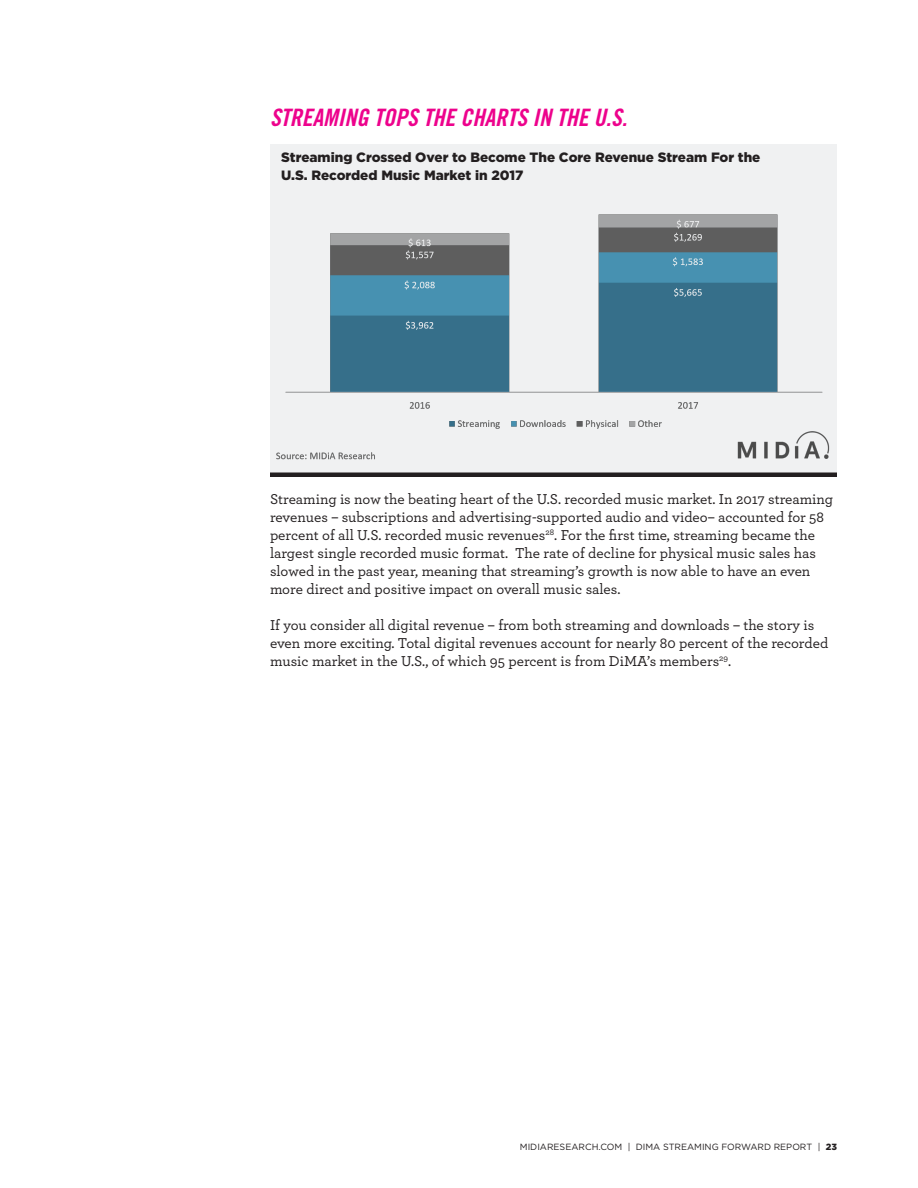
<style>
.page{position:relative;width:918px;height:1188px;background:#fff}
.page>*{position:absolute;margin:0;border:0;box-sizing:border-box;transform-origin:0 0}
.Headlines{font:24px "Trade Gothic Bold Cond Twenty Obl";color:#ed028c}
.text{font:500 15px/18px "Archer";color:#231f20}
.text-2{font:900 13.5px "Gotham";color:#231f20}
.t1{font:9px "Gotham";color:#231f20}
.s1{font-weight:900}
</style>
<div class="page">
<div style="left:270px;top:145px;width:567px;height:330px;background:#f0f1f2"></div>
<img style="left:276px;top:214px;width:554px;height:246px">
<div style="left:270px;top:472px;width:567px;height:5px;background:#231f20"></div>
<p class="Headlines" style="left:270px;top:103px;width:359px">STREAMING TOPS THE CHARTS IN THE U.S.</p>
<p class="text-2" style="left:281px;top:148px;width:481px">Streaming Crossed Over to Become The Core Revenue Stream For the</p>
<p class="text-2" style="left:281px;top:166px;width:244px">U.S. Recorded Music Market in 2017</p>
<p class="text" style="left:270px;top:490px;width:565px">Streaming is now the beating heart of the U.S. recorded music market. In 2017 streaming revenues – subscriptions and advertising-supported audio and video– accounted for 58 percent of all U.S. recorded music revenues<sup>28</sup>. For the first time, streaming became the largest single recorded music format. The rate of decline for physical music sales has slowed in the past year, meaning that streaming’s growth is now able to have an even more direct and positive impact on overall music sales.</p>
<p class="text" style="left:270px;top:616px;width:560px">If you consider all digital revenue – from both streaming and downloads – the story is even more exciting. Total digital revenues account for nearly 80 percent of the recorded music market in the U.S., of which 95 percent is from DiMA’s members<sup>29</sup>.</p>
<p class="t1" style="left:520px;top:1141px;width:319px">MIDIARESEARCH.COM | DIMA STREAMING FORWARD REPORT | <span class="s1">23</span></p>
</div>
